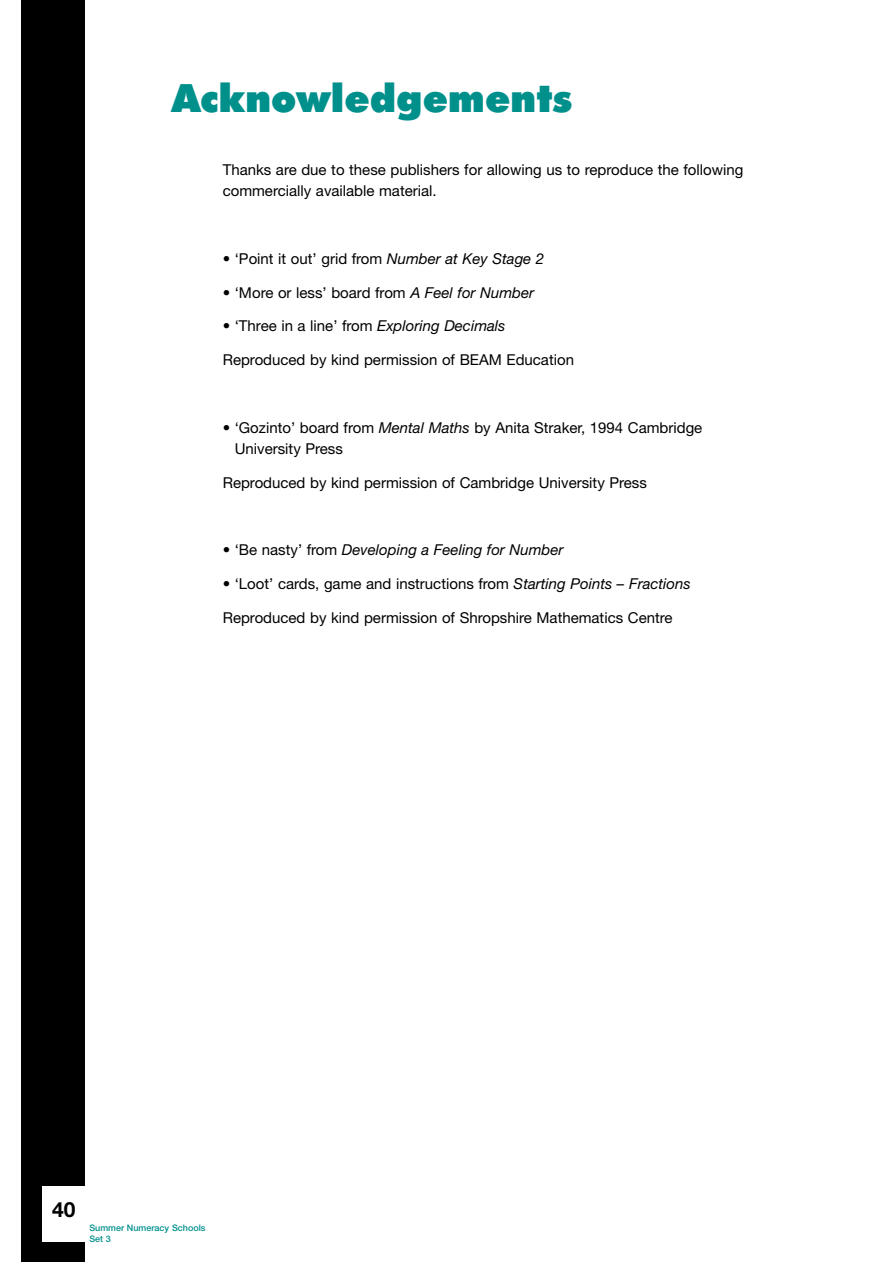
<style>
.page{position:relative;width:893px;height:1262px;background:#fff}
.page>*{position:absolute;margin:0;border:0;box-sizing:border-box;transform-origin:0 0}
.t1{font:900 39px "Futura BT";color:#00908c}
.t2{font:700 21px "Helvetica Neue";color:#000}
.t3{font:15px/21px "Helvetica Neue";color:#000}
.t4{font:italic 15px "Helvetica Neue";color:#000}
.t5{font:500 9px/10.5px "Helvetica Neue";color:#00908c}
.s1{font-style:italic}
.s2{font-style:normal}
</style>
<div class="page">
<div style="left:21px;top:0;width:64px;height:1261px;background:#000"></div>
<div style="left:43px;top:1186px;width:42px;height:56px;background:#fff"></div>
<h1 class="t1" style="left:172px;top:84px;width:401px">Acknowledgements</h1>
<p class="t3" style="left:223px;top:161px;width:522px">Thanks are due to these publishers for allowing us to reproduce the following commercially available material.</p>
<p class="t3" style="left:223px;top:250px;width:323px">• ‘Point it out’ grid from <span class="s1">Number at Key Stage 2</span></p>
<p class="t3" style="left:223px;top:283px;width:313px">• ‘More or less’ board from <span class="s1">A Feel for Number</span></p>
<p class="t3" style="left:223px;top:317px;width:284px">• ‘Three in a line’ from <span class="s1">Exploring Decimals</span></p>
<p class="t3" style="left:223px;top:351px;width:353px">Reproduced by kind permission of BEAM Education</p>
<p class="t3" style="left:235px;top:419px;width:469px;text-indent:-12px">• ‘Gozinto’ board from <span class="s1">Mental Maths</span> by Anita Straker, 1994 Cambridge<br>University Press</p>
<p class="t3" style="left:223px;top:473px;width:426px">Reproduced by kind permission of Cambridge University Press</p>
<p class="t4" style="left:223px;top:544px;width:342px"><span class="s2">• ‘Be nasty’ from</span> Developing a Feeling for Number</p>
<p class="t3" style="left:223px;top:575px;width:469px">• ‘Loot’ cards, game and instructions from <span class="s1">Starting Points – Fractions</span></p>
<p class="t3" style="left:223px;top:608px;width:451px">Reproduced by kind permission of Shropshire Mathematics Centre</p>
<h2 class="t2" style="left:52px;top:1202px;width:25px">40</h2>
<p class="t5" style="left:89px;top:1224px;width:118px">Summer Numeracy Schools<br>Set 3</p>
</div>
